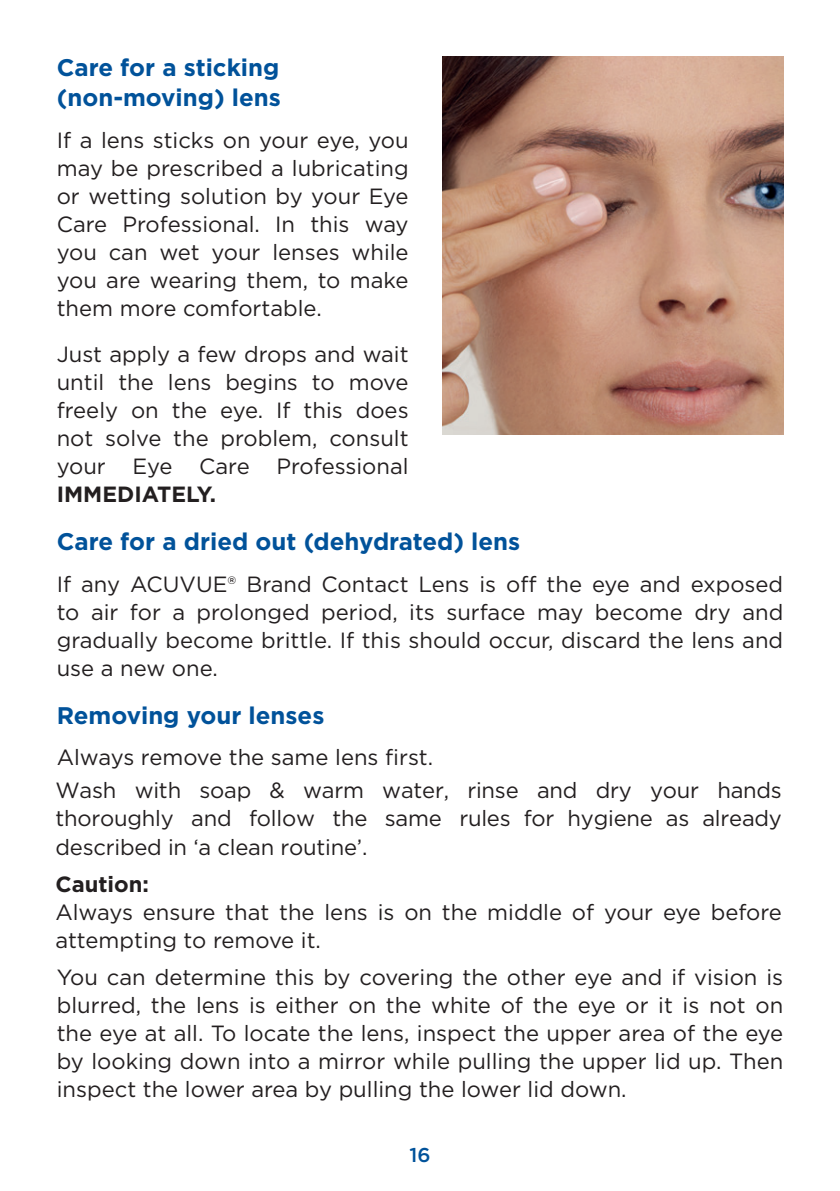
<style>
.page{position:relative;width:840px;height:1191px;background:#fff}
.page>*{position:absolute;margin:0;border:0;box-sizing:border-box;transform-origin:0 0}
.t1{font:700 24px/30px "Gotham";color:#01529a}
.t2{font:22px/28px "Gotham";color:#231f20;text-align:justify}
.t3{font:700 22px "Gotham";color:#231f20}
.t4{font:500 20px "Gotham";color:#01529a}
</style>
<div class="page">
<img style="left:442px;top:57px;width:340px;height:377px">
<p class="t1" style="left:57px;top:52px;width:225px">Care for a sticking (non-moving) lens</p>
<p class="t2" style="left:57px;top:125px;width:353px">If a lens sticks on your eye, you may be prescribed a lubricating or wetting solution by your Eye Care Professional. In this way you can wet your lenses while you are wearing them, to make them more comfortable.</p>
<p class="t2" style="left:57px;top:339px;width:353px">Just apply a few drops and wait until the lens begins to move freely on the eye. If this does not solve the problem, consult your Eye Care Professional</p>
<p class="t3" style="left:57px;top:479px;width:161px">IMMEDIATELY.</p>
<p class="t1" style="left:57px;top:526px;width:464px">Care for a dried out (dehydrated) lens</p>
<p class="t2" style="left:57px;top:569px;width:727px">If any ACUVUE® Brand Contact Lens is off the eye and exposed to air for a prolonged period, its surface may become dry and gradually become brittle. If this should occur, discard the lens and use a new one.</p>
<p class="t1" style="left:57px;top:700px;width:269px">Removing your lenses</p>
<p class="t2" style="left:55px;top:740px;width:727px;line-height:32.8px">Always remove the same lens first.<br>Wash with soap &amp; warm water, rinse and dry your hands</p>
<p class="t2" style="left:55px;top:804px;width:727px">thoroughly and follow the same rules for hygiene as already described in ‘a clean routine’.</p>
<p class="t3" style="left:55px;top:870px;width:95px">Caution:</p>
<p class="t2" style="left:55px;top:898px;width:727px">Always ensure that the lens is on the middle of your eye before attempting to remove it.</p>
<p class="t2" style="left:57px;top:963px;width:727px">You can determine this by covering the other eye and if vision is blurred, the lens is either on the white of the eye or it is not on the eye at all. To locate the lens, inspect the upper area of the eye by looking down into a mirror while pulling the upper lid up. Then inspect the lower area by pulling the lower lid down.</p>
<p class="t4" style="left:409px;top:1141px;width:23px">16</p>
</div>
